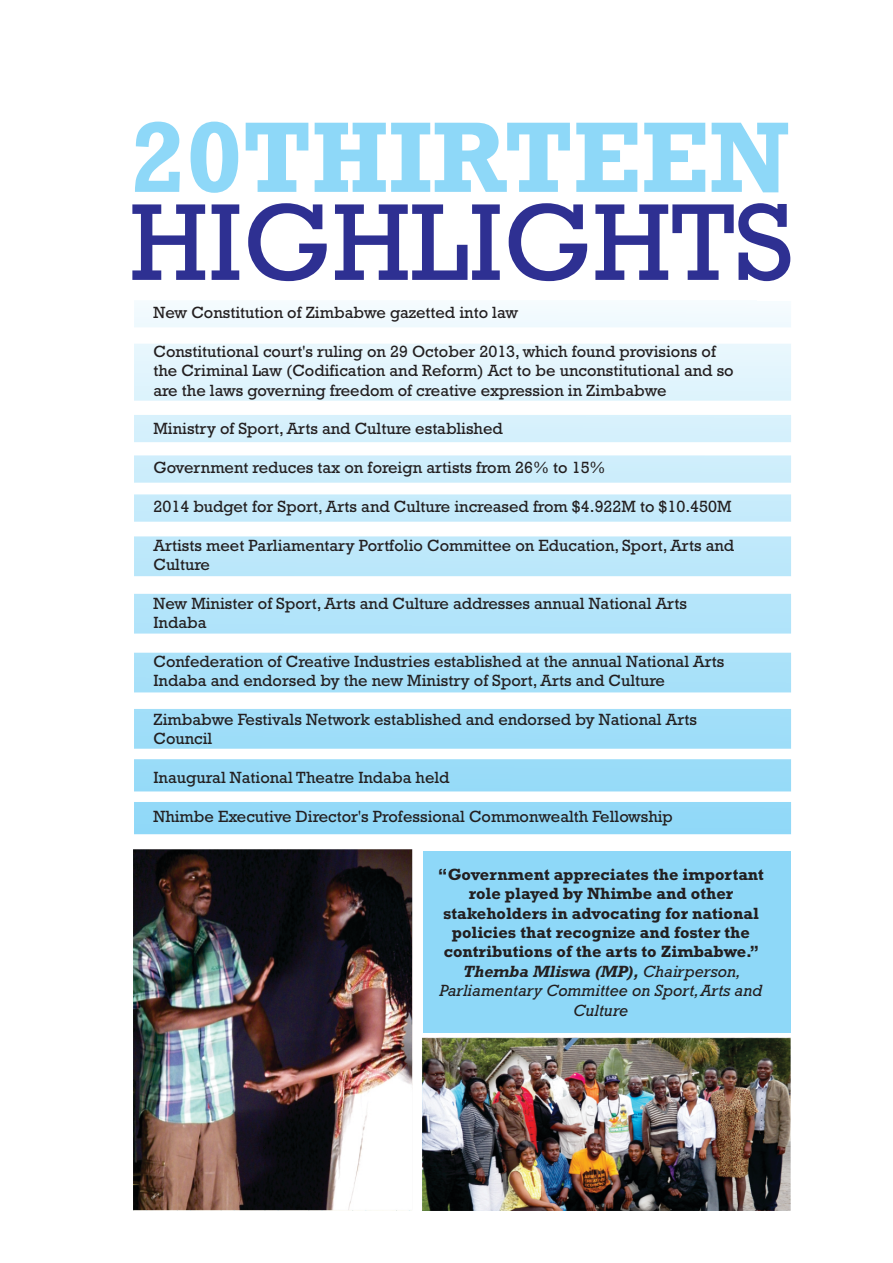
<style>
.page{position:relative;width:893px;height:1263px;background:#fff}
.page>*{position:absolute;margin:0;border:0;box-sizing:border-box;transform-origin:0 0}
.t1{font:111.15px "Rockwell";color:#2e3092}
.t2{font:700 101.85px "Rockwell";color:#8ed8f8}
.t3{font:16.5px/19.4px "Rockwell";color:#231f20}
.t4{font:700 16.5px/19.4px "Rockwell";color:#231f20;text-align:center}
.s1{font-style:italic}
.s2{font-weight:400;font-style:italic}
</style>
<div class="page">
<svg style="left:134px;top:303px;width:657px;height:531px"></svg>
<img style="left:134px;top:849px;width:656px;height:361px">
<h2 class="t2" style="left:130px;top:121px;width:661px">20THIRTEEN</h2>
<h1 class="t1" style="left:129px;top:203px;width:666px">HIGHLIGHTS</h1>
<p class="t3" style="left:153px;top:304px;width:366px">New Constitution of Zimbabwe gazetted into law</p>
<p class="t3" style="left:153px;top:343px;width:582px">Constitutional court's ruling on 29 October 2013, which found provisions of the Criminal Law (Codification and Reform) Act to be unconstitutional and so are the laws governing freedom of creative expression in Zimbabwe</p>
<p class="t3" style="left:153px;top:421px;width:351px">Ministry of Sport, Arts and Culture established</p>
<p class="t3" style="left:153px;top:459px;width:454px">Government reduces tax on foreign artists from 26% to 15%</p>
<p class="t3" style="left:153px;top:498px;width:579px">2014 budget for Sport, Arts and Culture increased from $4.922M to $10.450M</p>
<p class="t3" style="left:153px;top:537px;width:582px">Artists meet Parliamentary Portfolio Committee on Education, Sport, Arts and<br>Culture</p>
<p class="t3" style="left:153px;top:595px;width:535px">New Minister of Sport, Arts and Culture addresses annual National Arts<br>Indaba</p>
<p class="t3" style="left:153px;top:653px;width:572px">Confederation of Creative Industries established at the annual National Arts<br>Indaba and endorsed by the new Ministry of Sport, Arts and Culture</p>
<p class="t3" style="left:153px;top:711px;width:545px">Zimbabwe Festivals Network established and endorsed by National Arts<br>Council</p>
<p class="t3" style="left:153px;top:769px;width:298px">Inaugural National Theatre Indaba held</p>
<p class="t3" style="left:153px;top:808px;width:521px">Nhimbe Executive Director's Professional Commonwealth Fellowship</p>
<p class="t4" style="left:438px;top:866px;width:328px">“Government appreciates the important role played by Nhimbe and other stakeholders in advocating for national policies that recognize and foster the contributions of the arts to Zimbabwe.” <span class="s1">Themba Mliswa (MP),</span> <span class="s2">Chairperson, Parliamentary Committee on Sport,Arts and Culture</span></p>
</div>
